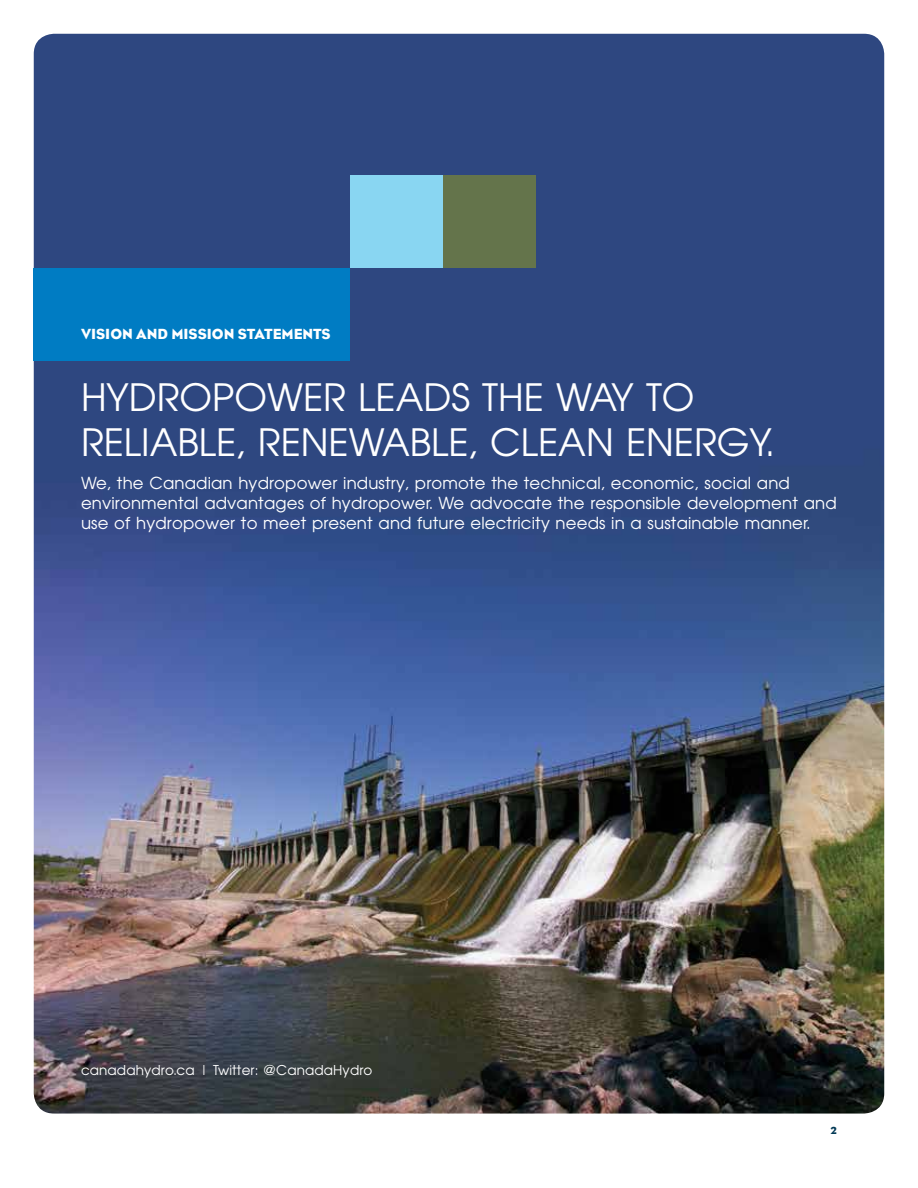
<style>
.page{position:relative;width:918px;height:1188px;background:#fff}
.page>*{position:absolute;margin:0;border:0;box-sizing:border-box;transform-origin:0 0}
.t1{font:37.5px/45px "Avian";color:#fff}
.t2{font:16.5px/19.8px "Avian";letter-spacing:.01em;color:#fff}
.t3{font:15px "Bureau Eagle";color:#fff}
.t4{font:13.5px "Avian";letter-spacing:.01em;color:#fff}
.t5{font:10.5px "Bureau Eagle";color:#023955}
</style>
<div class="page">
<img style="left:34px;top:34px;width:850px;height:1080px">
<div style="left:34px;top:268px;width:316px;height:93px;background:#007cc3"></div>
<div style="left:350px;top:175px;width:93px;height:93px;background:#89d6f2"></div>
<div style="left:443px;top:175px;width:93px;height:93px;background:#64744b"></div>
<p class="t3" style="left:81px;top:325px;width:251px">VISION AND MISSION STATEMENTS</p>
<h1 class="t1" style="left:81px;top:375px;width:694px">HYDROPOWER LEADS THE WAY TO<br>RELIABLE, RENEWABLE, CLEAN ENERGY.</h1>
<p class="t2" style="left:81px;top:473px;width:757px">We, the Canadian hydropower industry, promote the technical, economic, social and environmental advantages of hydropower. We advocate the responsible development and use of hydropower to meet present and future electricity needs in a sustainable manner.</p>
<p class="t4" style="left:81px;top:1062px;width:293px">canadahydro.ca | Twitter: @CanadaHydro</p>
<p class="t5" style="left:831px;top:1124px;width:8px">2</p>
</div>
